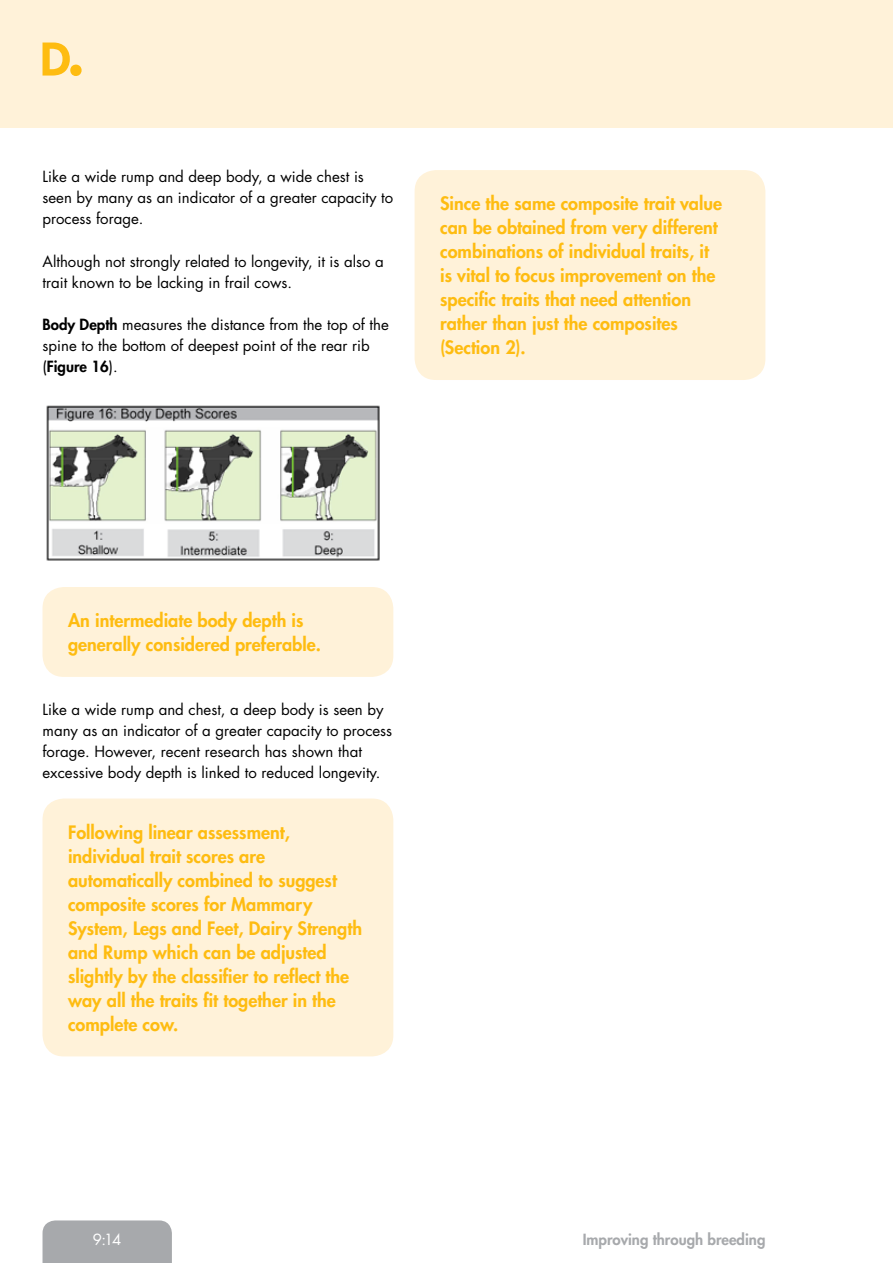
<style>
.page{position:relative;width:893px;height:1263px;background:#fff}
.page>*{position:absolute;margin:0;border:0;box-sizing:border-box;transform-origin:0 0}
.t1{font:800 18px/24px "Futura Std";color:#febc11}
.t2{font:15px/21px "Futura Std";color:#000}
.t3{font:800 15px "Futura Std";color:#a7a9ac}
.t4{font:15px "Futura Std";color:#fff}
.s1{font-weight:800}
</style>
<div class="page">
<div style="left:0;top:0;width:893px;height:128px;background:#fff2d9"></div>
<svg style="left:43px;top:43px;width:27px;height:33px"></svg>
<div style="left:70px;top:65px;width:12px;height:11px;background:#febc11;border-radius:50%"></div>
<div style="left:43px;top:1220px;width:129px;height:43px;background:#a7a9ac"></div>
<img style="left:46px;top:405px;width:334px;height:156px">
<div style="left:43px;top:587px;width:350px;height:90px;background:#fff2d9;border-radius:21px"></div>
<div style="left:43px;top:798px;width:350px;height:258px;background:#fff2d9;border-radius:21px"></div>
<div style="left:415px;top:170px;width:350px;height:210px;background:#fff2d9;border-radius:21px"></div>
<p class="t2" style="left:43px;top:167px;width:352px">Like a wide rump and deep body, a wide chest is seen by many as an indicator of a greater capacity to process forage.</p>
<p class="t2" style="left:43px;top:251px;width:343px">Although not strongly related to longevity, it is also a trait known to be lacking in frail cows.</p>
<p class="t2" style="left:43px;top:314px;width:348px"><span class="s1">Body Depth</span> measures the distance from the top of the spine to the bottom of deepest point of the rear rib (<span class="s1">Figure 16</span>).</p>
<p class="t1" style="left:440px;top:192px;width:283px">Since the same composite trait value can be obtained from very different combinations of individual traits, it is vital to focus improvement on the specific traits that need attention rather than just the composites (Section 2).</p>
<p class="t1" style="left:68px;top:609px;width:254px">An intermediate body depth is generally considered preferable.</p>
<p class="t2" style="left:43px;top:699px;width:351px">Like a wide rump and chest, a deep body is seen by many as an indicator of a greater capacity to process forage. However, recent research has shown that excessive body depth is linked to reduced longevity.</p>
<p class="t1" style="left:68px;top:820px;width:296px">Following linear assessment, individual trait scores are automatically combined to suggest composite scores for Mammary<br>System, Legs and Feet, Dairy Strength and Rump which can be adjusted slightly by the classifier to reflect the way all the traits fit together in the complete cow.</p>
<p class="t4" style="left:93px;top:1229px;width:30px">9:14</p>
<p class="t3" style="left:583px;top:1229px;width:184px">Improving through breeding</p>
</div>
